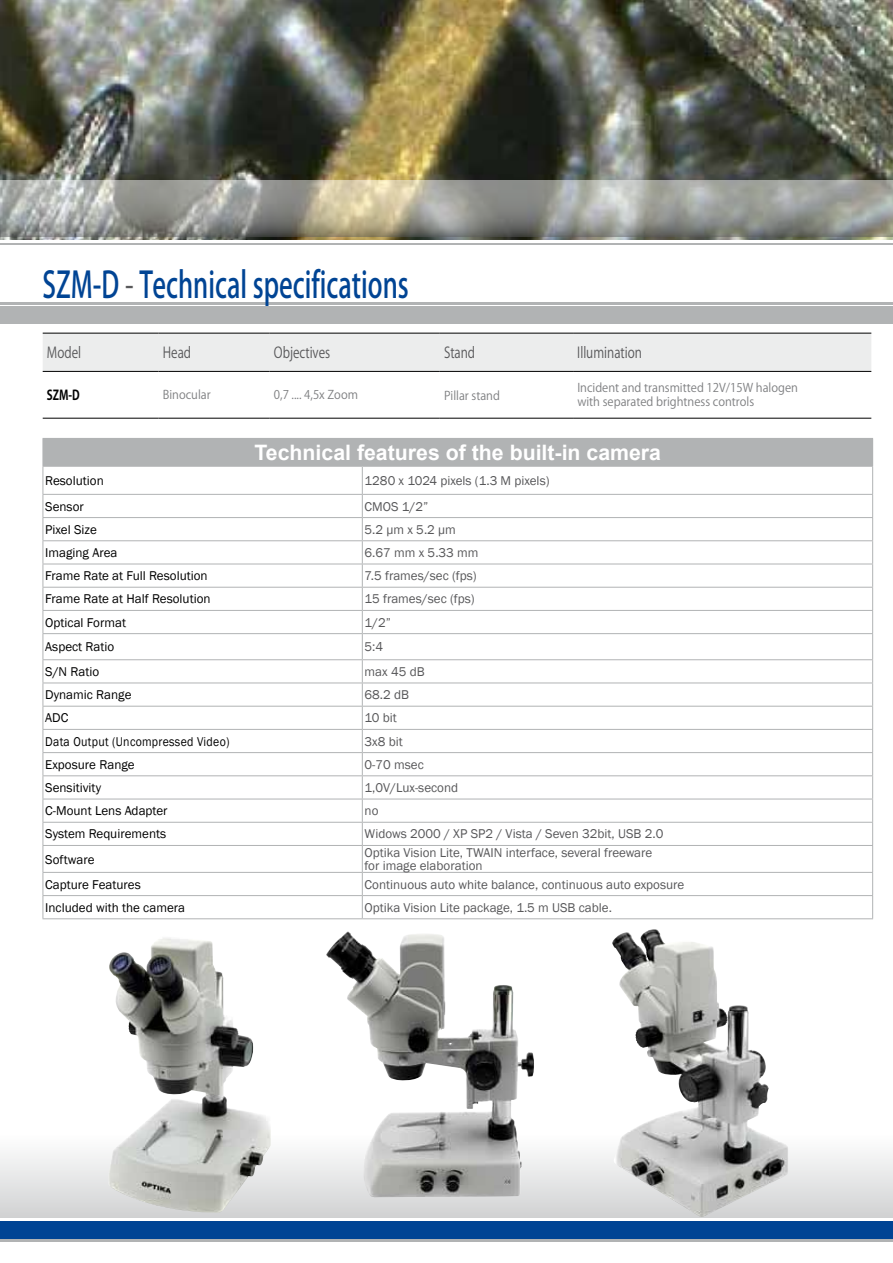
<style>
.page{position:relative;width:893px;height:1263px;background:#fff}
.page>*{position:absolute;margin:0;border:0;box-sizing:border-box;transform-origin:0 0}
.t1{font:500 36px "Koz Go Pro";color:#004494;scale:.7 1}
.t2{font:700 21.3px "Arial";color:#fff}
.t3{font:15px "Koz Go Pro";color:#58585a;scale:.8 1}
.t4{font:700 13.5px "Koz Go Pro";color:#000;scale:.8 1}
.t5{font:13.05px/13px "Franklin Gothic";color:#58585a}
.t6{font:13.05px "Franklin Gothic";color:#000}
.t7{font:13.05px "Franklin Gothic";letter-spacing:.025em;color:#000;scale:.9 1}
.t8{font:12px/13.5px "Koz Go Pro";color:#7e7f81;scale:.95 1}
.s1{font-weight:400;color:#58585a}
</style>
<div class="page">
<div style="left:0;top:1221px;width:893px;height:17px;background:#004494"></div>
<hr style="left:0;top:303px;width:893px;height:2px;background:#b1b3b4">
<hr style="left:0;top:1240px;width:893px;height:2px;background:#b1b3b4">
<div style="left:0;top:306px;width:893px;height:17px;background:#b1b3b4"></div>
<hr style="left:0;top:857px;width:893px;height:1px;background:#b1b3b4">
<hr style="left:0;top:244px;width:893px;height:1px;background:#b1b3b4">
<div style="left:1px;top:691px;width:892px;height:529px;background:#fff"></div>
<div style="left:0;top:1134px;width:893px;height:84px;background:linear-gradient(to bottom,#fff,#d1d2d3)"></div>
<img style="left:108px;top:938px;width:163px;height:275px">
<img style="left:326px;top:937px;width:208px;height:260px">
<img style="left:612px;top:929px;width:175px;height:289px">
<img style="left:0;top:0;width:893px;height:240px">
<svg style="left:0;top:180px;width:893px;height:57px;background:#9e9e96"></svg>
<svg style="left:43px;top:334px;width:828px;height:84px"></svg>
<hr style="left:43px;top:333px;width:116px;height:1px;background:#000">
<hr style="left:159px;top:333px;width:111px;height:1px;background:#000">
<hr style="left:270px;top:333px;width:170px;height:1px;background:#000">
<hr style="left:440px;top:333px;width:133px;height:1px;background:#000">
<hr style="left:573px;top:333px;width:298px;height:1px;background:#000">
<hr style="left:43px;top:371px;width:116px;height:1px;background:#000">
<hr style="left:159px;top:371px;width:111px;height:1px;background:#000">
<hr style="left:270px;top:371px;width:170px;height:1px;background:#000">
<hr style="left:440px;top:371px;width:133px;height:1px;background:#000">
<hr style="left:573px;top:371px;width:298px;height:1px;background:#000">
<hr style="left:43px;top:418px;width:116px;height:1px;background:#000">
<hr style="left:159px;top:418px;width:111px;height:1px;background:#000">
<hr style="left:270px;top:418px;width:170px;height:1px;background:#000">
<hr style="left:440px;top:418px;width:133px;height:1px;background:#000">
<hr style="left:573px;top:418px;width:298px;height:1px;background:#000">
<div style="left:43px;top:438px;width:830px;height:28px;background:#b1b3b4"></div>
<svg style="left:44px;top:467px;width:318px;height:451px"></svg>
<svg style="left:363px;top:493px;width:509px;height:329px"></svg>
<hr style="left:43px;top:466px;width:319px;height:1px;background:#b1b3b4">
<hr style="left:362px;top:466px;width:511px;height:1px;background:#b1b3b4">
<hr style="left:43px;top:494px;width:319px;height:1px;background:#b1b3b4">
<hr style="left:362px;top:494px;width:511px;height:1px;background:#b1b3b4">
<hr style="left:43px;top:517px;width:319px;height:1px;background:#b1b3b4">
<hr style="left:362px;top:517px;width:511px;height:1px;background:#b1b3b4">
<hr style="left:43px;top:540px;width:319px;height:1px;background:#b1b3b4">
<hr style="left:362px;top:540px;width:511px;height:1px;background:#b1b3b4">
<hr style="left:43px;top:564px;width:319px;height:1px;background:#b1b3b4">
<hr style="left:362px;top:564px;width:511px;height:1px;background:#b1b3b4">
<hr style="left:43px;top:587px;width:319px;height:1px;background:#b1b3b4">
<hr style="left:362px;top:587px;width:511px;height:1px;background:#b1b3b4">
<hr style="left:43px;top:610px;width:319px;height:1px;background:#b1b3b4">
<hr style="left:362px;top:610px;width:511px;height:1px;background:#b1b3b4">
<hr style="left:43px;top:633px;width:319px;height:1px;background:#b1b3b4">
<hr style="left:362px;top:633px;width:511px;height:1px;background:#b1b3b4">
<hr style="left:43px;top:659px;width:319px;height:1px;background:#b1b3b4">
<hr style="left:362px;top:659px;width:511px;height:1px;background:#b1b3b4">
<hr style="left:43px;top:682px;width:319px;height:1px;background:#b1b3b4">
<hr style="left:362px;top:682px;width:511px;height:1px;background:#b1b3b4">
<hr style="left:43px;top:706px;width:319px;height:1px;background:#b1b3b4">
<hr style="left:362px;top:706px;width:511px;height:1px;background:#b1b3b4">
<hr style="left:43px;top:729px;width:319px;height:1px;background:#b1b3b4">
<hr style="left:362px;top:729px;width:511px;height:1px;background:#b1b3b4">
<hr style="left:43px;top:752px;width:319px;height:1px;background:#b1b3b4">
<hr style="left:362px;top:752px;width:511px;height:1px;background:#b1b3b4">
<hr style="left:43px;top:775px;width:319px;height:1px;background:#b1b3b4">
<hr style="left:362px;top:775px;width:511px;height:1px;background:#b1b3b4">
<hr style="left:43px;top:799px;width:319px;height:1px;background:#b1b3b4">
<hr style="left:362px;top:799px;width:511px;height:1px;background:#b1b3b4">
<hr style="left:43px;top:822px;width:319px;height:1px;background:#b1b3b4">
<hr style="left:362px;top:822px;width:511px;height:1px;background:#b1b3b4">
<hr style="left:43px;top:845px;width:319px;height:1px;background:#b1b3b4">
<hr style="left:362px;top:845px;width:511px;height:1px;background:#b1b3b4">
<hr style="left:43px;top:872px;width:319px;height:1px;background:#b1b3b4">
<hr style="left:362px;top:872px;width:511px;height:1px;background:#b1b3b4">
<hr style="left:43px;top:895px;width:319px;height:1px;background:#b1b3b4">
<svg style="left:43px;top:466px;width:1px;height:452px"></svg>
<hr style="left:362px;top:895px;width:511px;height:1px;background:#b1b3b4">
<svg style="left:362px;top:467px;width:1px;height:451px"></svg>
<svg style="left:872px;top:466px;width:1px;height:452px"></svg>
<hr style="left:43px;top:918px;width:319px;height:1px;background:#b1b3b4">
<hr style="left:362px;top:918px;width:511px;height:1px;background:#b1b3b4">
<h1 class="t1" style="left:43px;top:262px;width:525px">SZM-D <span class="s1">-</span> Technical specifications</h1>
<p class="t3" style="left:47px;top:343px;width:44px">Model</p>
<p class="t3" style="left:163px;top:343px;width:37px">Head</p>
<p class="t3" style="left:274px;top:343px;width:72px">Objectives</p>
<p class="t3" style="left:444px;top:343px;width:40px">Stand</p>
<p class="t3" style="left:577px;top:343px;width:82px">Illumination</p>
<p class="t4" style="left:47px;top:387px;width:43px">SZM-D</p>
<p class="t8" style="left:163px;top:388px;width:52px">Binocular</p>
<p class="t8" style="left:274px;top:388px;width:90px">0,7 .... 4,5x Zoom</p>
<p class="t8" style="left:444px;top:389px;width:60px">Pillar stand</p>
<p class="t8" style="left:577px;top:381px;width:234px">Incident and transmitted 12V/15W halogen with separated brightness controls</p>
<h2 class="t2" style="left:254px;top:438px;width:408px">Technical features of the built-in camera</h2>
<p class="t6" style="left:45px;top:472px;width:60px">Resolution</p>
<p class="t5" style="left:365px;top:474px;width:186px">1280 x 1024 pixels (1.3 M pixels)</p>
<p class="t6" style="left:45px;top:498px;width:40px">Sensor</p>
<p class="t5" style="left:365px;top:500px;width:65px">CMOS 1/2”</p>
<p class="t6" style="left:45px;top:521px;width:53px">Pixel Size</p>
<p class="t5" style="left:365px;top:523px;width:93px">5.2 µm x 5.2 µm</p>
<p class="t6" style="left:45px;top:544px;width:74px">Imaging Area</p>
<p class="t5" style="left:365px;top:546px;width:115px">6.67 mm x 5.33 mm</p>
<p class="t6" style="left:45px;top:568px;width:164px">Frame Rate at Full Resolution</p>
<p class="t5" style="left:365px;top:570px;width:114px">7.5 frames/sec (fps)</p>
<p class="t6" style="left:45px;top:591px;width:167px">Frame Rate at Half Resolution</p>
<p class="t5" style="left:365px;top:593px;width:112px">15 frames/sec (fps)</p>
<p class="t6" style="left:45px;top:614px;width:82px">Optical Format</p>
<p class="t5" style="left:365px;top:616px;width:28px">1/2”</p>
<p class="t6" style="left:45px;top:639px;width:71px">Aspect Ratio</p>
<p class="t5" style="left:365px;top:641px;width:20px">5:4</p>
<p class="t6" style="left:45px;top:663px;width:56px">S/N Ratio</p>
<p class="t5" style="left:365px;top:665px;width:62px">max 45 dB</p>
<p class="t6" style="left:45px;top:687px;width:88px">Dynamic Range</p>
<p class="t5" style="left:365px;top:689px;width:46px">68.2 dB</p>
<p class="t6" style="left:45px;top:710px;width:25px">ADC</p>
<p class="t5" style="left:365px;top:712px;width:34px">10 bit</p>
<p class="t7" style="left:45px;top:733px;width:206px">Data Output (Uncompressed Video)</p>
<p class="t5" style="left:365px;top:735px;width:40px">3x8 bit</p>
<p class="t6" style="left:45px;top:756px;width:91px">Exposure Range</p>
<p class="t5" style="left:365px;top:758px;width:61px">0-70 msec</p>
<p class="t6" style="left:45px;top:779px;width:57px">Sensitivity</p>
<p class="t5" style="left:365px;top:781px;width:95px">1,0V/Lux-second</p>
<p class="t6" style="left:45px;top:803px;width:124px">C-Mount Lens Adapter</p>
<p class="t5" style="left:365px;top:805px;width:15px">no</p>
<p class="t6" style="left:45px;top:826px;width:122px">System Requirements</p>
<p class="t5" style="left:365px;top:828px;width:300px">Widows 2000 / XP SP2 / Vista / Seven 32bit, USB 2.0</p>
<p class="t6" style="left:45px;top:851px;width:51px">Software</p>
<p class="t5" style="left:365px;top:846px;width:289px">Optika Vision Lite, TWAIN interface, several freeware for image elaboration</p>
<p class="t6" style="left:45px;top:876px;width:97px">Capture Features</p>
<p class="t5" style="left:365px;top:878px;width:321px">Continuous auto white balance, continuous auto exposure</p>
<p class="t6" style="left:45px;top:899px;width:141px">Included with the camera</p>
<p class="t5" style="left:365px;top:901px;width:249px">Optika Vision Lite package, 1.5 m USB cable.</p>
</div>
